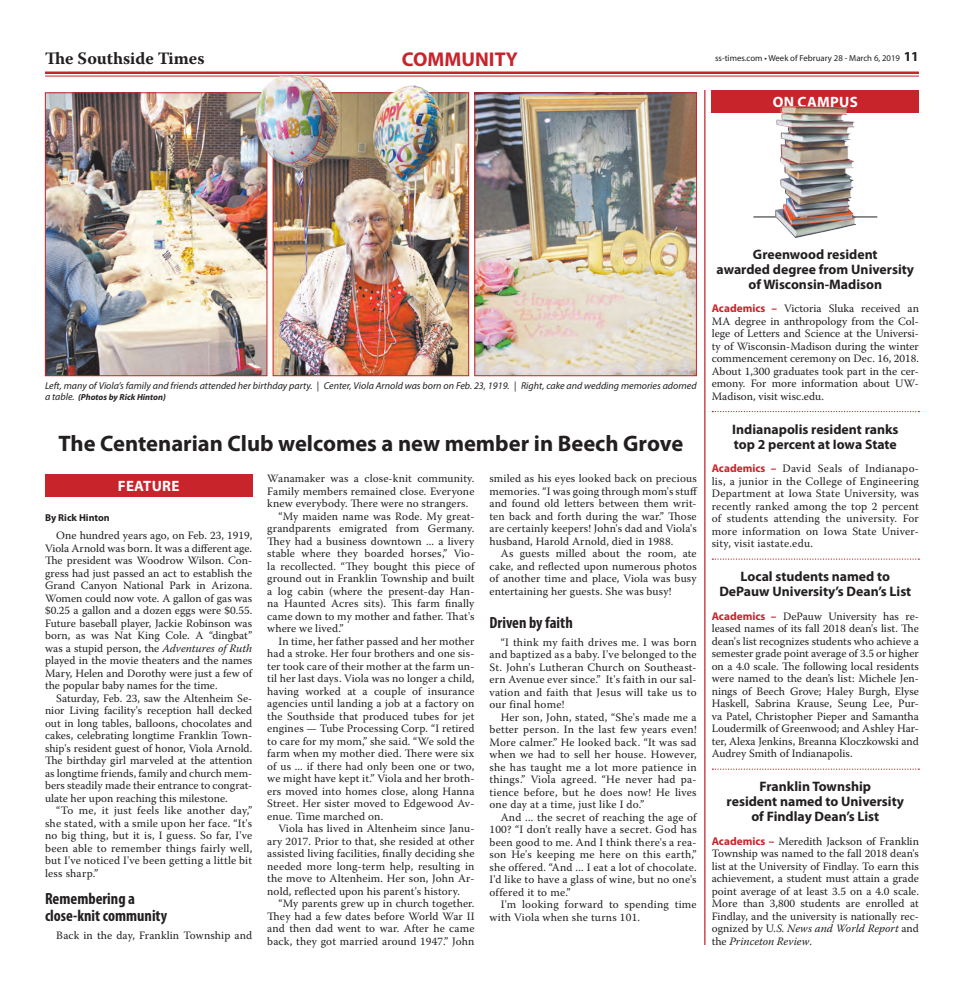
<style>
.page{position:relative;width:964px;height:990px;background:#fff}
.page>*{position:absolute;margin:0;border:0;box-sizing:border-box;transform-origin:0 0}
.Headline_-_18pt{font:700 22.5px "Myriad Pro";color:#231f20}
.Briefs{font:700 20px "Myriad Pro";color:#c8242b}
.t1{font:700 17.38px "Warnock Pro";color:#231f20}
.Body_Copy{font:700 condensed 16.25px/16.2px "Myriad Pro";color:#231f20}
.Body_Copy-2{font:700 15px "Myriad Pro";letter-spacing:.02em;color:#fff}
.Headline_-_11pt{font:700 13.75px/15px "Myriad Pro";color:#231f20;text-align:center}
.Body_Copy-3{font:11.25px/12.5px "Warnock Pro";letter-spacing:.01em;color:#231f20;text-align:justify}
.Captions_for_Photos{font:italic 10px "Myriad Pro";color:#231f20}
.Byline_for_Article{font:700 10px "Myriad Pro";color:#231f20}
.t2{font:8.75px "Myriad Pro";color:#231f20}
.Captions_for_Photos-2{font:italic 700 8.75px "Myriad Pro";color:#231f20}
.s1{font-weight:700;font-size:13.75px}
.s2{font-style:normal}
.s3{font-weight:400;font-size:10px}
.s4{font-style:italic}
.s5{font-family:"Myriad Pro";font-weight:700;color:#c8242b}
</style>
<div class="page">
<hr style="left:45px;top:72px;width:873px;height:2px;background:#c8242b">
<hr style="left:45px;top:76px;width:873px;height:1px;background:#c8242b">
<img style="left:47px;top:94px;width:218px;height:280px">
<div style="left:45px;top:92px;width:222px;height:284px;border:1px solid #c8242b"></div>
<img style="left:476px;top:94px;width:218px;height:280px">
<div style="left:474px;top:92px;width:222px;height:284px;border:1px solid #c8242b"></div>
<img style="left:275px;top:94px;width:191px;height:280px">
<hr style="left:703px;top:90px;width:2px;height:855px;background:#c8242b">
<div style="left:45px;top:474px;width:207px;height:22px;background:#c8242b"></div>
<div style="left:711px;top:90px;width:207px;height:22px;background:#c8242b"></div>
<svg style="left:712px;top:411px;width:206px;height:1px"></svg>
<svg style="left:712px;top:769px;width:206px;height:1px"></svg>
<svg style="left:712px;top:559px;width:206px;height:1px"></svg>
<img style="left:251px;top:77px;width:207px;height:287px">
<hr style="left:753px;top:217px;width:123px;height:1px;background:#231f20">
<img style="left:774px;top:107px;width:81px;height:131px">
<h3 class="t1" style="left:45px;top:48px;width:161px">The Southside Times</h3>
<p class="Briefs" style="left:402px;top:46px;width:117px">COMMUNITY</p>
<p class="t2" style="left:714px;top:53px;width:205px">ss-times.com • Week of February 28 - March 6, 2019 <span class="s1">11</span></p>
<p class="Body_Copy-2" style="left:772px;top:92px;width:86px">ON CAMPUS</p>
<p class="Captions_for_Photos" style="left:45px;top:380px;width:653px">Left, many of Viola’s family and friends attended her birthday party. <span class="s2">|</span> Center, Viola Arnold was born on Feb. 23, 1919. <span class="s2">|</span> Right, cake and wedding memories adorned</p>
<p class="Captions_for_Photos-2" style="left:45px;top:392px;width:122px"><span class="s3">a table.</span> (Photos by Rick Hinton)</p>
<p class="Headline_-_18pt" style="left:58px;top:429px;width:626px">The Centenarian Club welcomes a new member in Beech Grove</p>
<p class="Body_Copy-2" style="left:118px;top:476px;width:63px">FEATURE</p>
<p class="Byline_for_Article" style="left:45px;top:511px;width:66px">By Rick Hinton</p>
<p class="Body_Copy-3" style="left:45px;top:529px;width:209px;text-indent:11px">One hundred years ago, on Feb. 23, 1919, Viola Arnold was born. It was a different age.<br>The president was Woodrow Wilson. Con&shy;gress had just passed an act to establish the Grand Canyon National Park in Arizona.<br>Women could now vote. A gallon of gas was $0.25 a gallon and a dozen eggs were $0.55.<br>Future baseball player, Jackie Robinson was born, as was Nat King Cole. A “dingbat” was a stupid person, the <span class="s4">Adventures of Ruth </span>played in the movie theaters and the names Mary, Helen and Dorothy were just a few of the popular baby names for the time.</p>
<p class="Body_Copy-3" style="left:45px;top:692px;width:209px;text-indent:11px">Saturday, Feb. 23, saw the Altenheim Se&shy;nior Living facility's reception hall decked out in long tables, balloons, chocolates and cakes, celebrating longtime Franklin Town&shy;ship's resident guest of honor, Viola Arnold.<br>The birthday girl marveled at the attention as longtime friends, family and church mem&shy;bers steadily made their entrance to congrat&shy;ulate her upon reaching this milestone.</p>
<p class="Body_Copy-3" style="left:45px;top:804px;width:209px;text-indent:11px">“To me, it just feels like another day,” she stated, with a smile upon her face. “It's no big thing, but it is, I guess. So far, I've been able to remember things fairly well, but I've noticed I've been getting a little bit less sharp.”</p>
<p class="Body_Copy" style="left:45px;top:891px;width:123px">Remembering a close-knit community</p>
<p class="Body_Copy-3" style="left:56px;top:929px;width:197px">Back in the day, Franklin Township and</p>
<p class="Body_Copy-3" style="left:267px;top:472px;width:209px">Wanamaker was a close-knit community.<br>Family members remained close. Everyone knew everybody. There were no strangers.</p>
<p class="Body_Copy-3" style="left:267px;top:509px;width:209px;text-indent:11px">“My maiden name was Rode. My great&shy;grandparents emigrated from Germany.<br>They had a business downtown ... a livery stable where they boarded horses,” Vio&shy;la recollected. “They bought this piece of ground out in Franklin Township and built a log cabin (where the present-day Han&shy;na Haunted Acres sits). This farm finally came down to my mother and father. That's where we lived.”</p>
<p class="Body_Copy-3" style="left:267px;top:634px;width:209px;text-indent:11px">In time, her father passed and her mother had a stroke. Her four brothers and one sis&shy;ter took care of their mother at the farm un&shy;til her last days. Viola was no longer a child, having worked at a couple of insurance agencies until landing a job at a factory on the Southside that produced tubes for jet engines — Tube Processing Corp. “I retired to care for my mom,” she said. “We sold the farm when my mother died. There were six of us ... if there had only been one or two, we might have kept it.” Viola and her broth&shy;ers moved into homes close, along Hanna Street. Her sister moved to Edgewood Av&shy;enue. Time marched on.</p>
<p class="Body_Copy-3" style="left:267px;top:822px;width:209px;text-indent:11px">Viola has lived in Altenheim since Janu&shy;ary 2017. Prior to that, she resided at other assisted living facilities, finally deciding she needed more long-term help, resulting in the move to Altenheim. Her son, John Ar&shy;nold, reflected upon his parent's history.</p>
<p class="Body_Copy-3" style="left:267px;top:897px;width:209px;text-indent:11px">“My parents grew up in church together.<br>They had a few dates before World War II and then dad went to war. After he came back, they got married around 1947.” John</p>
<p class="Body_Copy-3" style="left:489px;top:472px;width:209px">smiled as his eyes looked back on precious memories. “I was going through mom's stuff and found old letters between them writ&shy;ten back and forth during the war.” Those are certainly keepers! John's dad and Viola's husband, Harold Arnold, died in 1988.</p>
<p class="Body_Copy-3" style="left:489px;top:547px;width:209px;text-indent:11px">As guests milled about the room, ate cake, and reflected upon numerous photos of another time and place, Viola was busy entertaining her guests. She was busy!</p>
<p class="Body_Copy" style="left:489px;top:614px;width:85px">Driven by faith</p>
<p class="Body_Copy-3" style="left:489px;top:636px;width:209px;text-indent:11px">“I think my faith drives me. I was born and baptized as a baby. I've belonged to the St. John's Lutheran Church on Southeast&shy;ern Avenue ever since.” It's faith in our sal&shy;vation and faith that Jesus will take us to our final home!</p>
<p class="Body_Copy-3" style="left:489px;top:711px;width:209px;text-indent:11px">Her son, John, stated, “She's made me a better person. In the last few years even!<br>More calmer.” He looked back. “It was sad when we had to sell her house. However, she has taught me a lot more patience in things.” Viola agreed. “He never had pa&shy;tience before, but he does now! He lives one day at a time, just like I do.”</p>
<p class="Body_Copy-3" style="left:489px;top:811px;width:209px;text-indent:11px">And ... the secret of reaching the age of 100? “I don't really have a secret. God has been good to me. And I think there's a rea&shy;son He's keeping me here on this earth,” she offered. “And ... I eat a lot of chocolate.<br>I'd like to have a glass of wine, but no one's offered it to me.”</p>
<p class="Body_Copy-3" style="left:489px;top:898px;width:208px;text-indent:11px">I'm looking forward to spending time with Viola when she turns 101.</p>
<p class="Headline_-_11pt" style="left:716px;top:246px;width:199px">Greenwood resident<br>awarded degree from University of Wisconsin-Madison</p>
<p class="Body_Copy-3" style="left:711px;top:302px;width:209px"><span class="s5">Academics –</span> Victoria Sluka received an MA degree in anthropology from the Col&shy;lege of Letters and Science at the Universi&shy;ty of Wisconsin-Madison during the winter commencement ceremony on Dec. 16, 2018.<br>About 1,300 graduates took part in the cer&shy;emony. For more information about UW-Madison, visit wisc.edu.</p>
<p class="Headline_-_11pt" style="left:731px;top:421px;width:168px;text-align:left">Indianapolis resident ranks top 2 percent at Iowa State</p>
<p class="Body_Copy-3" style="left:711px;top:462px;width:209px"><span class="s5">Academics –</span> David Seals of Indianapo&shy;lis, a junior in the College of Engineering Department at Iowa State University, was recently ranked among the top 2 percent of students attending the university. For more information on Iowa State Univer&shy;sity, visit iastate.edu.</p>
<p class="Headline_-_11pt" style="left:719px;top:569px;width:193px">Local students named to<br>DePauw University’s Dean’s List</p>
<p class="Body_Copy-3" style="left:711px;top:610px;width:209px"><span class="s5">Academics –</span> DePauw University has re&shy;leased names of its fall 2018 dean's list. The dean's list recognizes students who achieve a semester grade point average of 3.5 or higher on a 4.0 scale. The following local residents were named to the dean’s list: Michele Jen&shy;nings of Beech Grove; Haley Burgh, Elyse Haskell, Sabrina Krause, Seung Lee, Pur&shy;va Patel, Christopher Pieper and Samantha Loudermilk of Greenwood; and Ashley Har&shy;ter, Alexa Jenkins, Breanna Kloczkowski and Audrey Smith of Indianapolis.</p>
<p class="Headline_-_11pt" style="left:726px;top:779px;width:179px">Franklin Township<br>resident named to University of Findlay Dean’s List</p>
<p class="Body_Copy-3" style="left:711px;top:835px;width:209px"><span class="s5">Academics –</span> Meredith Jackson of Franklin Township was named to the fall 2018 dean's list at the University of Findlay. To earn this achievement, a student must attain a grade point average of at least 3.5 on a 4.0 scale.<br>More than 3,800 students are enrolled at Findlay, and the university is nationally rec&shy;ognized by U<span class="s4">.S. News and World Report</span> and the <span class="s4">Princeton Review</span>.</p>
</div>
